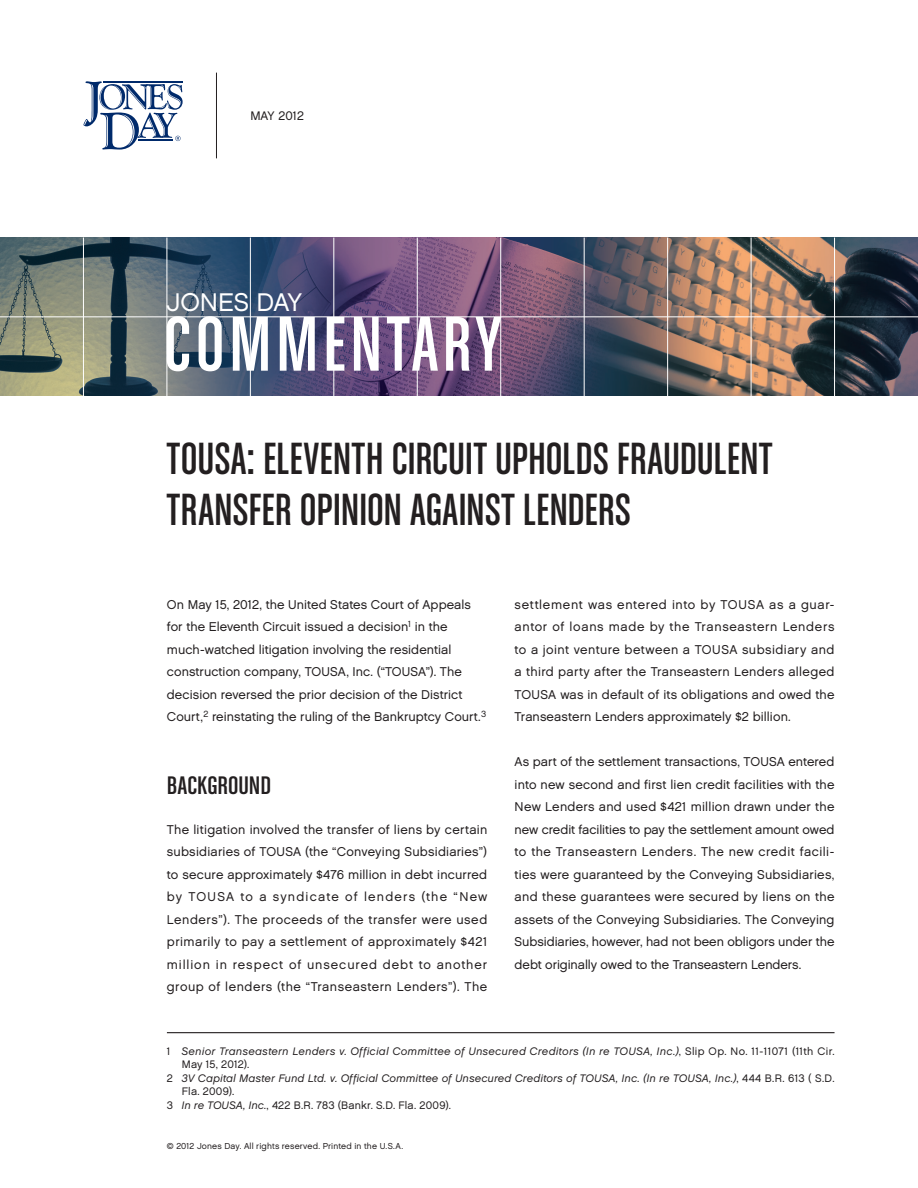
<style>
.page{position:relative;width:918px;height:1188px;background:#fff}
.page>*{position:absolute;margin:0;border:0;box-sizing:border-box;transform-origin:0 0}
.t1{font:82.5px "Chalet Comprime Cologne Sixty";letter-spacing:.055em;color:#fff}
.Main_Title{font:48px/51px "Chalet Comprime Cologne Sixty";color:#231f20}
.Headline_Body{font:27px "Chalet Comprime Cologne Sixty";color:#231f20;scale:1.1 1}
.t2{font:25.5px "Chalet London Nineteen Sixty";letter-spacing:-.005em;color:#fff}
.Body_Copy{font:12.75px/22.5px "Chalet London Nineteen Sixty";letter-spacing:.01em;color:#231f20;text-align:justify}
.Main_Title-2{font:12.75px/22.5px "Chalet London Nineteen Sixty";letter-spacing:.005em;color:#231f20}
.Volume_Issue_Quarter{font:12.3px "Chalet London Nineteen Sixty";color:#231f20}
.Footnote_Leader{font:10.8px/13.5px "Chalet Oblique London";letter-spacing:.035em;color:#231f20}
.Footnote{font:10.8px/13.5px "Chalet Oblique London";letter-spacing:.02em;color:#231f20}
.Footnote-2{font:10.8px "Chalet London Nineteen Sixty";letter-spacing:.015em;color:#231f20}
.t3{font:8.7px "Chalet London Nineteen Sixty";letter-spacing:.02em;color:#231f20}
.s1{font-family:"Chalet London Nineteen Sixty"}
.s2{font-family:"Chalet Oblique London"}
</style>
<div class="page">
<img style="left:0;top:237px;width:918px;height:158px">
<hr style="left:167px;top:238px;width:1px;height:160px;background:#fff">
<hr style="left:83px;top:238px;width:1px;height:160px;background:#fff">
<hr style="left:250px;top:238px;width:1px;height:160px;background:#fff">
<hr style="left:334px;top:238px;width:1px;height:160px;background:#fff">
<hr style="left:417px;top:238px;width:1px;height:160px;background:#fff">
<hr style="left:500px;top:238px;width:1px;height:160px;background:#fff">
<hr style="left:584px;top:238px;width:1px;height:160px;background:#fff">
<hr style="left:667px;top:238px;width:1px;height:160px;background:#fff">
<hr style="left:751px;top:238px;width:1px;height:160px;background:#fff">
<hr style="left:834px;top:238px;width:1px;height:160px;background:#fff">
<hr style="left:0;top:317px;width:918px;height:1px;background:#fff">
<hr style="left:216px;top:73px;width:1px;height:85px;background:#231f20">
<svg style="left:83px;top:81px;width:100px;height:69px"></svg>
<hr style="left:167px;top:1032px;width:668px;height:1px;background:#231f20">
<p class="Volume_Issue_Quarter" style="left:250px;top:108px;width:55px">MAY 2012</p>
<h3 class="t2" style="left:166px;top:286px;width:137px">JONES DAY</h3>
<h1 class="t1" style="left:164px;top:299px;width:339px">COMMENTARY</h1>
<p class="Main_Title" style="left:167px;top:432px;width:607px">TOUSA: ELEVENTH CIRCUIT UPHOLDS FRAUDULENT<br>TRANSFER OPINION AGAINST LENDERS</p>
<p class="Main_Title-2" style="left:167px;top:593px;width:321px">On May 15, 2012, the United States Court of Appeals for the Eleventh Circuit issued a decision<sup>1</sup> in the much-watched litigation involving the residential construction company, TOUSA, Inc. (“TOUSA”). The decision reversed the prior decision of the District Court,<sup>2</sup> reinstating the ruling of the Bankruptcy Court.<sup>3</sup></p>
<p class="Headline_Body" style="left:167px;top:770px;width:96px">BACKGROUND</p>
<p class="Body_Copy" style="left:167px;top:818px;width:322px">The litigation involved the transfer of liens by certain subsidiaries of TOUSA (the “Conveying Subsidiaries”) to secure approximately $476 million in debt incurred by TOUSA to a syndicate of lenders (the “New Lenders”). The proceeds of the transfer were used primarily to pay a settlement of approximately $421 million in respect of unsecured debt to another group of lenders (the “Transeastern Lenders”). The</p>
<p class="Body_Copy" style="left:515px;top:593px;width:321px">settlement was entered into by TOUSA as a guar&shy;antor of loans made by the Transeastern Lenders to a joint venture between a TOUSA subsidiary and a third party after the Transeastern Lenders alleged TOUSA was in default of its obligations and owed the Transeastern Lenders approximately $2 billion.</p>
<p class="Body_Copy" style="left:515px;top:751px;width:321px">As part of the settlement transactions, TOUSA entered into new second and first lien credit facilities with the New Lenders and used $421 million drawn under the new credit facilities to pay the settlement amount owed to the Transeastern Lenders. The new credit facili&shy;ties were guaranteed by the Conveying Subsidiaries, and these guarantees were secured by liens on the assets of the Conveying Subsidiaries. The Conveying Subsidiaries, however, had not been obligors under the debt originally owed to the Transeastern Lenders.</p>
<p class="Footnote_Leader" style="left:182px;top:1044px;width:654px;text-indent:-15px"><span class="s1">1</span> Senior Transeastern Lenders v. Official Committee of Unsecured Creditors (In re TOUSA, Inc.)<span class="s1">, Slip Op. No. 11-11071 (11th Cir.<br>May 15, 2012).</span></p>
<p class="Footnote" style="left:182px;top:1071px;width:654px;text-indent:-15px"><span class="s1">2</span> 3V Capital Master Fund Ltd. v. Official Committee of Unsecured Creditors of TOUSA, Inc. (In re TOUSA, Inc.)<span class="s1">, 444 B.R. 613 ( S.D.<br>Fla. 2009).</span></p>
<p class="Footnote-2" style="left:167px;top:1098px;width:286px">3 <span class="s2">In re TOUSA, Inc.</span>, 422 B.R. 783 (Bankr. S.D. Fla. 2009).</p>
<p class="t3" style="left:167px;top:1140px;width:238px">© 2012 Jones Day. All rights reserved. Printed in the U.S.A.</p>
</div>
